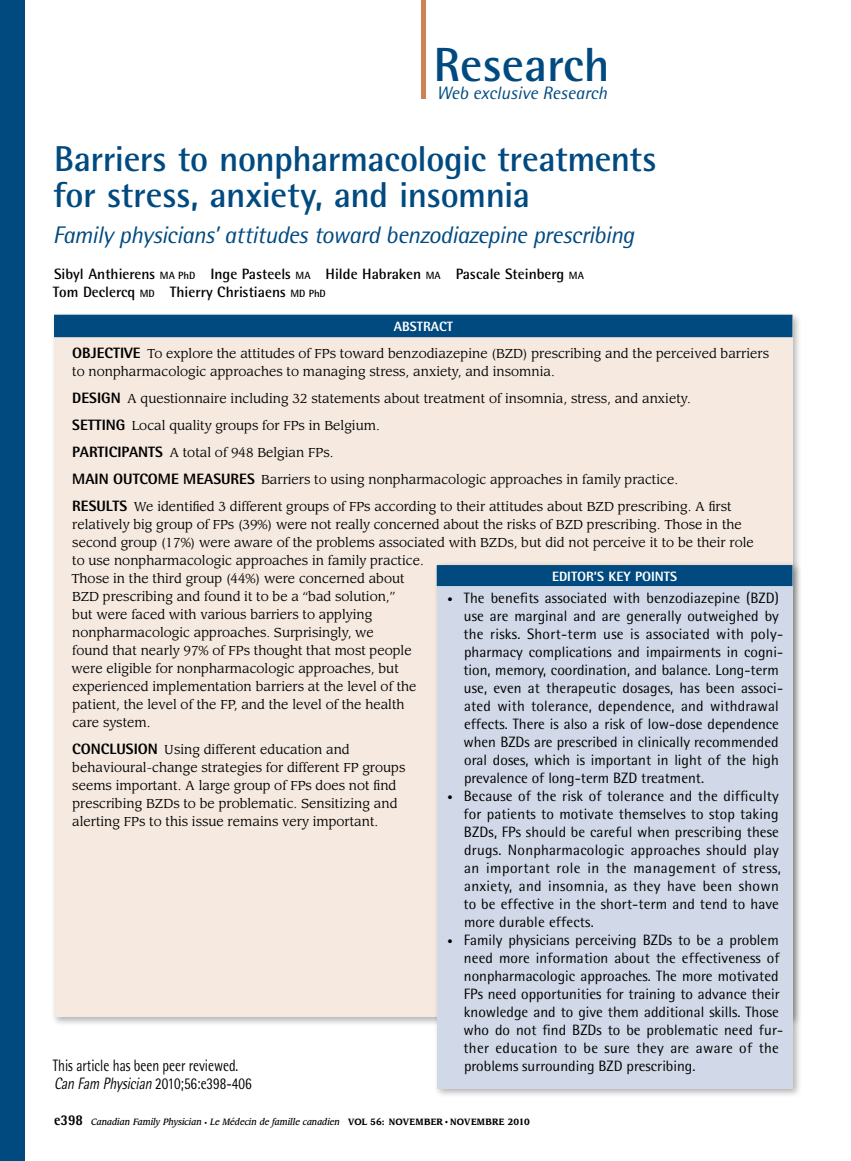
<style>
.page{position:relative;width:851px;height:1161px;background:#fff}
.page>*{position:absolute;margin:0;border:0;box-sizing:border-box;transform-origin:0 0}
.t1{font:700 48px "Rotis Semi Sans Std";color:#004a80}
.t2{font:700 36px/36px "Rotis Semi Sans Std";letter-spacing:-.015em;color:#004a80}
.t3{font:italic 24px "Rotis Semi Sans Std";letter-spacing:-.025em;color:#004a80}
.t4{font:italic 18px "Rotis Semi Sans Std";color:#004a80}
.t5{font:16.5px "Rotis Semi Sans Std";color:#000;scale:.8 1}
.t6{font:15px/18px "Rotis Semi Sans Std";letter-spacing:.005em;color:#000}
.t7{font:700 15px/18px "Rotis Semi Sans Std";color:#000}
.t8{font:800 13.5px "Rotis Semi Sans Std";color:#fff}
.t9{font:12.75px/18px "Leawood Std";color:#000}
.t10{font:italic 500 9px "Leawood Std";color:#000;scale:.9 1}
.s1{font-size:10.5px}
.s2{font-family:"Rotis Semi Sans Std";font-weight:800;font-size:15px}
.s3{font-style:italic}
.s4{font-family:"Rotis Semi Sans Std";font-weight:800;font-style:normal;font-size:15px}
.s5{font-style:normal;font-size:6px}
.s6{font-weight:700;font-style:normal}
.s7{font-family:"Times";font-weight:400;font-style:normal}
</style>
<div class="page">
<div style="left:0;top:0;width:24px;height:1161px;background:#004a80"></div>
<div style="left:421px;top:0;width:5px;height:99px;background:#cc8354"></div>
<div style="left:50px;top:311px;width:751px;height:715px;background:#000;opacity:.3"></div>
<div style="left:54px;top:315px;width:738px;height:702px;background:#f5e9e0"></div>
<div style="left:54px;top:315px;width:738px;height:22px;background:#004a80"></div>
<div style="left:433px;top:561px;width:369px;height:538px;background:#000;opacity:.3"></div>
<div style="left:436px;top:567px;width:356px;height:522px;background:#d1d9e8"></div>
<div style="left:436px;top:565px;width:356px;height:21px;background:#004a80"></div>
<h1 class="t1" style="left:433px;top:35px;width:177px">Research</h1>
<h3 class="t4" style="left:436px;top:82px;width:172px">Web exclusive Research</h3>
<h2 class="t2" style="left:53px;top:140px;width:605px">Barriers to nonpharmacologic treatments for stress, anxiety, and insomnia</h2>
<h3 class="t3" style="left:53px;top:220px;width:583px">Family physicians’ attitudes toward benzodiazepine prescribing</h3>
<p class="t7" style="left:53px;top:265px;width:532px">Sibyl Anthierens <span class="s1">MA PhD</span> Inge Pasteels <span class="s1">MA</span> Hilde Habraken <span class="s1">MA</span> Pascale Steinberg <span class="s1">MA<br></span>Tom Declercq <span class="s1">MD</span> Thierry Christiaens <span class="s1">MD PhD</span></p>
<p class="t8" style="left:394px;top:318px;width:61px">ABSTRACT</p>
<p class="t9" style="left:72px;top:345px;width:698px"><span class="s2">OBJECTIVE</span> To explore the attitudes of FPs toward benzodiazepine (BZD) prescribing and the perceived barriers to nonpharmacologic approaches to managing stress, anxiety, and insomnia.</p>
<p class="t9" style="left:72px;top:385px;width:660px;line-height:27px"><span class="s2">DESIGN</span> A questionnaire including 32 statements about treatment of insomnia, stress, and anxiety.<br><span class="s2">SETTING</span> Local quality groups for FPs in Belgium.<br><span class="s2">PARTICIPANTS</span> A total of 948 Belgian FPs.<br><span class="s2">MAIN OUTCOME MEASURES</span> Barriers to using nonpharmacologic approaches in family practice.<br><span class="s2">RESULTS</span> We identified 3 different groups of FPs according to their attitudes about BZD prescribing. A first</p>
<p class="t9" style="left:71px;top:516px;width:684px">relatively big group of FPs (39%) were not really concerned about the risks of BZD prescribing. Those in the second group (17%) were aware of the problems associated with BZDs, but did not perceive it to be their role to use nonpharmacologic approaches in family practice.<br>Those in the third group (44%) were concerned about<br>BZD prescribing and found it to be a “bad solution,”<br>but were faced with various barriers to applying<br>nonpharmacologic approaches. Surprisingly, we<br>found that nearly 97% of FPs thought that most people<br>were eligible for nonpharmacologic approaches, but<br>experienced implementation barriers at the level of the<br>patient, the level of the FP, and the level of the health<br>care system.</p>
<p class="t9" style="left:72px;top:741px;width:335px"><span class="s2">CONCLUSION</span> Using different education and behavioural-change strategies for different FP groups seems important. A large group of FPs does not find prescribing BZDs to be problematic. Sensitizing and alerting FPs to this issue remains very important.</p>
<p class="t8" style="left:552px;top:568px;width:127px">EDITOR’S KEY POINTS</p>
<p class="t6" style="left:463px;top:589px;width:321px;text-indent:-16px"><span class="s1">•</span> The benefits associated with benzodiazepine (BZD) use are marginal and are generally outweighed by the risks. Short-term use is associated with poly&shy;pharmacy complications and impairments in cogni&shy;tion, memory, coordination, and balance. Long-term use, even at therapeutic dosages, has been associ&shy;ated with tolerance, dependence, and withdrawal effects. There is also a risk of low-dose dependence when BZDs are prescribed in clinically recommended oral doses, which is important in light of the high prevalence of long-term BZD treatment.</p>
<p class="t6" style="left:463px;top:787px;width:319px;text-indent:-16px"><span class="s1">•</span> Because of the risk of tolerance and the difficulty for patients to motivate themselves to stop taking BZDs, FPs should be careful when prescribing these drugs. Nonpharmacologic approaches should play an important role in the management of stress, anxiety, and insomnia, as they have been shown to be effective in the short-term and tend to have more durable effects.</p>
<p class="t6" style="left:463px;top:931px;width:321px;text-indent:-16px"><span class="s1">•</span> Family physicians perceiving BZDs to be a problem need more information about the effectiveness of nonpharmacologic approaches. The more motivated FPs need opportunities for training to advance their knowledge and to give them additional skills. Those who do not find BZDs to be problematic need fur&shy;ther education to be sure they are aware of the</p>
<p class="t5" style="left:53px;top:1056px;width:233px">This article has been peer reviewed.</p>
<p class="t6" style="left:464px;top:1057px;width:233px">problems surrounding BZD prescribing.</p>
<p class="t5" style="left:54px;top:1074px;width:248px"><span class="s3">CanFamPhysician</span>2010;56:e398-406</p>
<p class="t10" style="left:54px;top:1116px;width:530px"><span class="s4">e398</span> Canadian Family Physician <span class="s5">•</span> Le Médecin de famille canadien <span class="s6">VOL 56: NOVEMBER</span> <span class="s7">•</span> <span class="s6">NOVEMBRE 2010</span></p>
</div>
